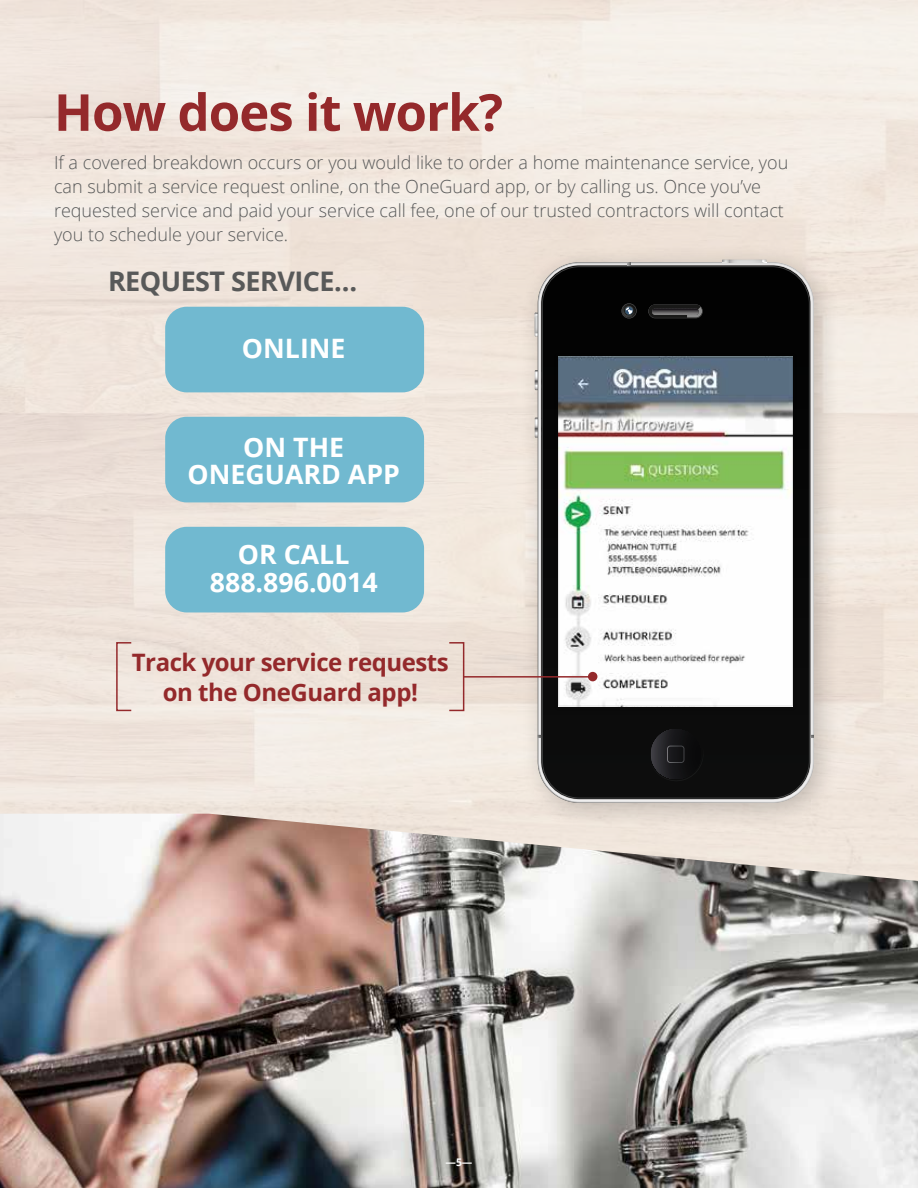
<style>
.page{position:relative;width:918px;height:1188px;background:#fff}
.page>*{position:absolute;margin:0;border:0;box-sizing:border-box;transform-origin:0 0}
.t1{font:700 51px "Open Sans";letter-spacing:-.02em;color:#94292b}
.t2{font:700 27px "Open Sans";letter-spacing:-.02em;color:#585959}
.t3{font:700 26.7px/27px "Open Sans";color:#fff;text-align:center}
.t4{font:700 24px/30px "Open Sans";letter-spacing:-.02em;color:#94292b;text-align:center}
.t5{font:300 18px/24px "Open Sans";color:#585959}
.t6{font:700 10.5px "Open Sans";color:#fff}
</style>
<div class="page">
<img style="left:0;top:814px;width:918px;height:374px">
<div style="left:517px;top:242px;width:324px;height:588px;background:#000;opacity:.2"></div>
<svg style="left:535px;top:312px;width:3px;height:24px"></svg>
<svg style="left:722px;top:260px;width:45px;height:2px"></svg>
<svg style="left:535px;top:370px;width:3px;height:20px"></svg>
<svg style="left:535px;top:418px;width:3px;height:20px"></svg>
<svg style="left:538px;top:263px;width:275px;height:539px;background:#c4c1c0"></svg>
<div style="left:542px;top:266px;width:268px;height:533px;background:#080808"></div>
<svg style="left:650px;top:729px;width:57px;height:56px;background:#161618"></svg>
<svg style="left:722px;top:262px;width:45px;height:1px"></svg>
<svg style="left:627px;top:262px;width:4px;height:3px"></svg>
<svg style="left:621px;top:303px;width:16px;height:16px"></svg>
<svg style="left:810px;top:735px;width:4px;height:3px"></svg>
<svg style="left:555px;top:353px;width:241px;height:357px;background:#1a1b1b"></svg>
<svg style="left:558px;top:357px;width:235px;height:349px"></svg>
<svg style="left:648px;top:304px;width:55px;height:14px"></svg>
<svg style="left:652px;top:309px;width:47px;height:6px"></svg>
<div style="left:449px;top:642px;width:15px;height:69px;border:2px solid #94292b"></div>
<div style="left:116px;top:642px;width:16px;height:69px;border:2px solid #94292b"></div>
<hr style="left:463px;top:676px;width:127px;height:2px;background:#94292b">
<div style="left:588px;top:672px;width:9px;height:9px;background:#94292b;border-radius:50%"></div>
<div style="left:165px;top:307px;width:259px;height:85px;background:#71b9d0;border-radius:22px"></div>
<div style="left:165px;top:417px;width:259px;height:85px;background:#71b9d0;border-radius:22px"></div>
<div style="left:165px;top:527px;width:259px;height:85px;background:#71b9d0;border-radius:22px"></div>
<h1 class="t1" style="left:54px;top:76px;width:451px">How does it work?</h1>
<p class="t5" style="left:54px;top:150px;width:736px">If a covered breakdown occurs or you would like to order a home maintenance service, you can submit a service request online, on the OneGuard app, or by calling us. Once you’ve requested service and paid your service call fee, one of our trusted contractors will contact you to schedule your service.</p>
<h2 class="t2" style="left:108px;top:262px;width:251px">REQUEST SERVICE…</h2>
<h3 class="t3" style="left:242px;top:335px;width:105px">ONLINE</h3>
<h3 class="t3" style="left:188px;top:433px;width:214px">ON THE<br>ONEGUARD APP</h3>
<h3 class="t3" style="left:210px;top:540px;width:169px;line-height:28px">OR CALL<br>888.896.0014</h3>
<h3 class="t4" style="left:132px;top:647px;width:318px">Track your service requests on the OneGuard app!</h3>
<p class="t6" style="left:446px;top:1155px;width:28px">—5—</p>
</div>
